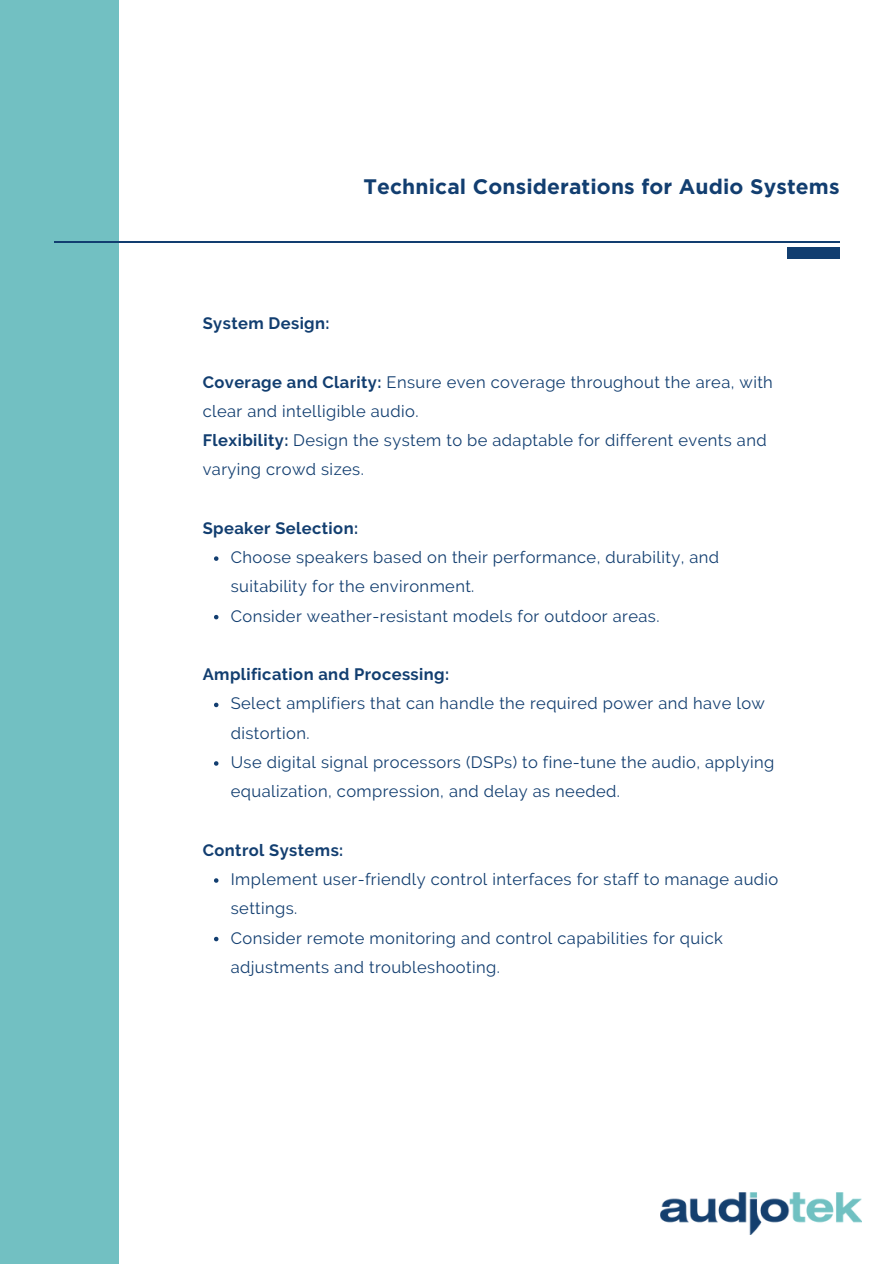
<style>
.page{position:relative;width:894px;height:1264px;background:#fff}
.page>*{position:absolute;margin:0;border:0;box-sizing:border-box;transform-origin:0 0}
.t1{font:700 21px "Gotham";letter-spacing:.005em;color:#123e70}
.t2{font:16.5px/29.2px "Raleway";letter-spacing:.025em;color:#123e70}
.t3{font:700 16.5px "Raleway";letter-spacing:.025em;color:#123e70}
.s1{font-weight:700}
</style>
<div class="page">
<div style="left:0;top:0;width:118px;height:1263px;background:#72c0c2"></div>
<hr style="left:54px;top:242px;width:785px;height:1px;background:#123e70">
<div style="left:786px;top:247px;width:53px;height:12px;background:#123e70"></div>
<img style="left:660px;top:1192px;width:200px;height:42px">
<svg style="left:214px;top:556px;width:4px;height:5px"></svg>
<svg style="left:214px;top:615px;width:4px;height:4px"></svg>
<svg style="left:214px;top:702px;width:4px;height:5px"></svg>
<svg style="left:214px;top:761px;width:4px;height:4px"></svg>
<svg style="left:214px;top:878px;width:4px;height:4px"></svg>
<svg style="left:214px;top:936px;width:4px;height:5px"></svg>
<h2 class="t1" style="left:363px;top:177px;width:477px">Technical Considerations for Audio Systems</h2>
<p class="t3" style="left:203px;top:313px;width:128px">System Design:</p>
<p class="t2" style="left:203px;top:367px;width:571px"><span class="s1">Coverage and Clarity:</span> Ensure even coverage throughout the area, with clear and intelligible audio.</p>
<h2 class="t2" style="left:203px;top:425px;width:565px"><span class="s1">Flexibility:</span> Design the system to be adaptable for different events and varying crowd sizes.</h2>
<p class="t3" style="left:203px;top:518px;width:157px">Speaker Selection:</p>
<p class="t2" style="left:231px;top:542px;width:490px">Choose speakers based on their performance, durability, and suitability for the environment.</p>
<h2 class="t2" style="left:231px;top:601px;width:430px">Consider weather-resistant models for outdoor areas.</h2>
<p class="t3" style="left:203px;top:664px;width:248px">Amplification and Processing:</p>
<p class="t2" style="left:231px;top:689px;width:535px">Select amplifiers that can handle the required power and have low distortion.</p>
<h2 class="t2" style="left:231px;top:747px;width:545px">Use digital signal processors (DSPs) to fine-tune the audio, applying equalization, compression, and delay as needed.</h2>
<p class="t3" style="left:203px;top:840px;width:142px">Control Systems:</p>
<p class="t2" style="left:231px;top:864px;width:549px">Implement user-friendly control interfaces for staff to manage audio settings.</p>
<p class="t2" style="left:231px;top:923px;width:493px">Consider remote monitoring and control capabilities for quick adjustments and troubleshooting.</p>
</div>
